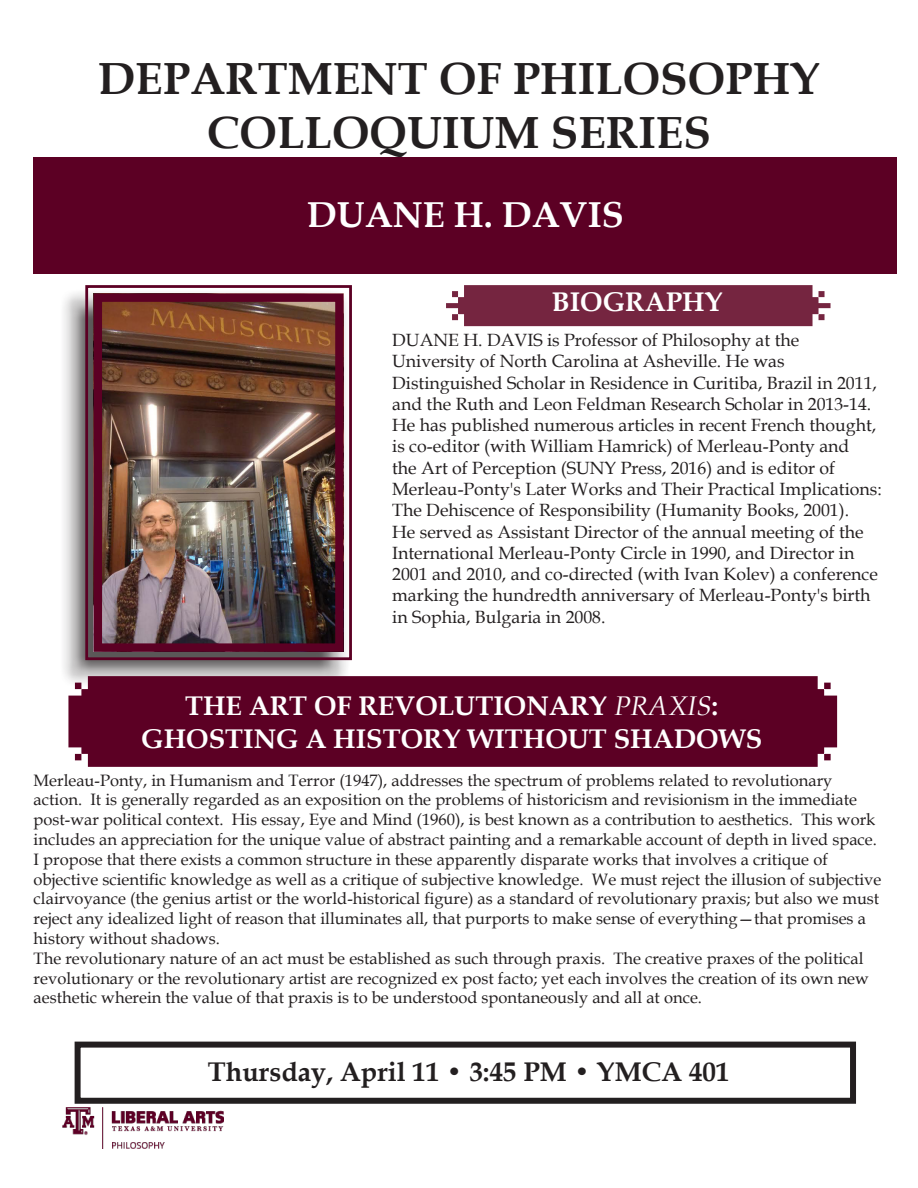
<style>
.page{position:relative;width:918px;height:1188px;background:#fff}
.page>*{position:absolute;margin:0;border:0;box-sizing:border-box;transform-origin:0 0}
.t1{font:700 45px "Book Antiqua";color:#231f20}
.t2{font:700 36px "Book Antiqua";color:#fff}
.t3{font:700 27px "Book Antiqua";color:#fff}
.t4{font:700 27px "Book Antiqua";color:#231f20}
.content{font:17.7px/21.3px "Book Antiqua";color:#231f20}
.content-2{font:16.5px/19.8px "Book Antiqua";color:#231f20}
.s1{font-weight:400;font-style:italic}
</style>
<div class="page">
<div style="left:33px;top:158px;width:864px;height:116px;background:#5c0024"></div>
<div style="left:60px;top:289px;width:290px;height:398px;background:#231f20;opacity:.75"></div>
<img style="left:84px;top:285px;width:268px;height:377px">
<div style="left:94px;top:293px;width:250px;height:359px;border:8px solid #5c0024"></div>
<svg style="left:446px;top:285px;width:385px;height:41px;background:#7e334c"></svg>
<div style="left:68px;top:676px;width:769px;height:91px;background:#5c0024"></div>
<div style="left:75px;top:1042px;width:781px;height:62px;border:6px solid #231f20"></div>
<img style="left:62px;top:1108px;width:161px;height:40px">
<p class="t1" style="left:98px;top:48px;width:724px">DEPARTMENT OF PHILOSOPHY</p>
<p class="t1" style="left:207px;top:102px;width:505px">COLLOQUIUM SERIES</p>
<p class="t2" style="left:307px;top:190px;width:318px">DUANE H. DAVIS</p>
<p class="t3" style="left:552px;top:284px;width:172px">BIOGRAPHY</p>
<p class="content" style="left:392px;top:329px;width:491px">DUANE H. DAVIS is Professor of Philosophy at the University of North Carolina at Asheville. He was Distinguished Scholar in Residence in Curitiba, Brazil in 2011, and the Ruth and Leon Feldman Research Scholar in 2013-14.<br>He has published numerous articles in recent French thought, is co-editor (with William Hamrick) of Merleau-Ponty and<br>the Art of Perception (SUNY Press, 2016) and is editor of Merleau-Ponty's Later Works and Their Practical Implications:<br>The Dehiscence of Responsibility (Humanity Books, 2001).<br>He served as Assistant Director of the annual meeting of the International Merleau-Ponty Circle in 1990, and Director in 2001 and 2010, and co-directed (with Ivan Kolev) a conference marking the hundredth anniversary of Merleau-Ponty's birth in Sophia, Bulgaria in 2008.</p>
<p class="t3" style="left:185px;top:688px;width:535px">THE ART OF REVOLUTIONARY <span class="s1">PRAXIS</span>:</p>
<p class="t3" style="left:141px;top:720px;width:622px">GHOSTING A HISTORY WITHOUT SHADOWS</p>
<p class="content-2" style="left:34px;top:770px;width:845px">Merleau-Ponty, in Humanism and Terror (1947), addresses the spectrum of problems related to revolutionary action. It is generally regarded as an exposition on the problems of historicism and revisionism in the immediate post-war political context. His essay, Eye and Mind (1960), is best known as a contribution to aesthetics. This work includes an appreciation for the unique value of abstract painting and a remarkable account of depth in lived space.</p>
<p class="content-2" style="left:34px;top:849px;width:849px">I propose that there exists a common structure in these apparently disparate works that involves a critique of objective scientific knowledge as well as a critique of subjective knowledge. We must reject the illusion of subjective clairvoyance (the genius artist or the world-historical figure) as a standard of revolutionary praxis; but also we must reject any idealized light of reason that illuminates all, that purports to make sense of everything—that promises a history without shadows.</p>
<p class="content-2" style="left:34px;top:948px;width:837px">The revolutionary nature of an act must be established as such through praxis. The creative praxes of the political revolutionary or the revolutionary artist are recognized ex post facto; yet each involves the creation of its own new aesthetic wherein the value of that praxis is to be understood spontaneously and all at once.</p>
<p class="t4" style="left:208px;top:1053px;width:523px">Thursday, April 11 • 3:45 PM • YMCA 401</p>
</div>
